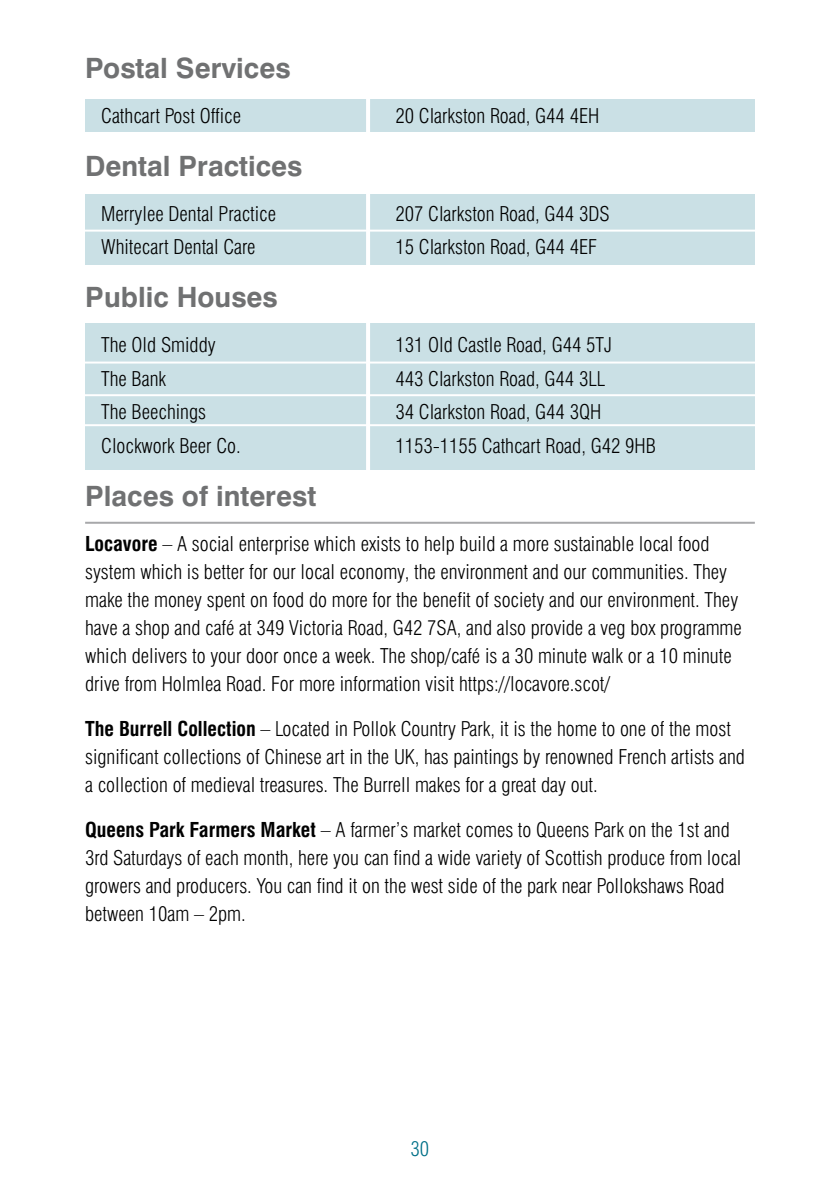
<style>
.page{position:relative;width:840px;height:1191px;background:#fff}
.page>*{position:absolute;margin:0;border:0;box-sizing:border-box;transform-origin:0 0}
.t1{font:700 28px "Swiss 721 BT";color:#707172}
.t2{font:300 condensed 20px/28px "Swiss 721 BT";color:#000}
.t3{font:300 condensed 20px "Swiss 721 BT";color:#007088}
.s1{font-weight:700}
</style>
<div class="page">
<div style="left:85px;top:100px;width:669px;height:32px;background:#cae0e5"></div>
<div style="left:85px;top:194px;width:669px;height:71px;background:#cae0e5"></div>
<div style="left:85px;top:323px;width:669px;height:146px;background:#cae0e5"></div>
<hr style="left:85px;top:522px;width:669px;height:2px;background:#a7a8aa">
<hr style="left:366px;top:82px;width:4px;height:397px;background:#fff">
<hr style="left:76px;top:230px;width:687px;height:2px;background:#fff">
<hr style="left:76px;top:361px;width:687px;height:2px;background:#fff">
<hr style="left:76px;top:394px;width:687px;height:2px;background:#fff">
<hr style="left:76px;top:424px;width:687px;height:2px;background:#fff">
<h1 class="t1" style="left:85px;top:51px;width:207px">Postal Services</h1>
<p class="t2" style="left:101px;top:101px;width:141px">Cathcart Post Office</p>
<p class="t2" style="left:395px;top:101px;width:205px">20 Clarkston Road, G44 4EH</p>
<h1 class="t1" style="left:85px;top:148px;width:219px">Dental Practices</h1>
<p class="t2" style="left:101px;top:199px;width:176px">Merrylee Dental Practice</p>
<p class="t2" style="left:395px;top:199px;width:215px">207 Clarkston Road, G44 3DS</p>
<p class="t2" style="left:101px;top:233px;width:156px">Whitecart Dental Care</p>
<p class="t2" style="left:395px;top:233px;width:203px">15 Clarkston Road, G44 4EF</p>
<h1 class="t1" style="left:85px;top:280px;width:194px">Public Houses</h1>
<p class="t2" style="left:101px;top:331px;width:116px">The Old Smiddy</p>
<p class="t2" style="left:395px;top:331px;width:218px">131 Old Castle Road, G44 5TJ</p>
<p class="t2" style="left:101px;top:364px;width:66px">The Bank</p>
<p class="t2" style="left:395px;top:364px;width:211px">443 Clarkston Road, G44 3LL</p>
<p class="t2" style="left:101px;top:398px;width:106px">The Beechings</p>
<p class="t2" style="left:395px;top:398px;width:207px">34 Clarkston Road, G44 3QH</p>
<p class="t2" style="left:101px;top:432px;width:141px">Clockwork Beer Co.</p>
<p class="t2" style="left:395px;top:432px;width:262px">1153-1155 Cathcart Road, G42 9HB</p>
<h1 class="t1" style="left:85px;top:478px;width:232px">Places of interest</h1>
<p class="t2" style="left:85px;top:529px;width:658px"><span class="s1">Locavore</span> – A social enterprise which exists to help build a more sustainable local food system which is better for our local economy, the environment and our communities. They make the money spent on food do more for the benefit of society and our environment. They have a shop and café at 349 Victoria Road, G42 7SA, and also provide a veg box programme which delivers to your door once a week. The shop/café is a 30 minute walk or a 10 minute drive from Holmlea Road. For more information visit https://locavore.scot/</p>
<p class="t2" style="left:85px;top:714px;width:661px"><span class="s1">The Burrell Collection</span> – Located in Pollok Country Park, it is the home to one of the most significant collections of Chinese art in the UK, has paintings by renowned French artists and a collection of medieval treasures. The Burrell makes for a great day out.</p>
<p class="t2" style="left:85px;top:815px;width:657px"><span class="s1">Queens Park Farmers Market</span> – A farmer’s market comes to Queens Park on the 1st and 3rd Saturdays of each month, here you can find a wide variety of Scottish produce from local growers and producers. You can find it on the west side of the park near Pollokshaws Road between 10am – 2pm.</p>
<p class="t3" style="left:410px;top:1136px;width:20px">30</p>
</div>
